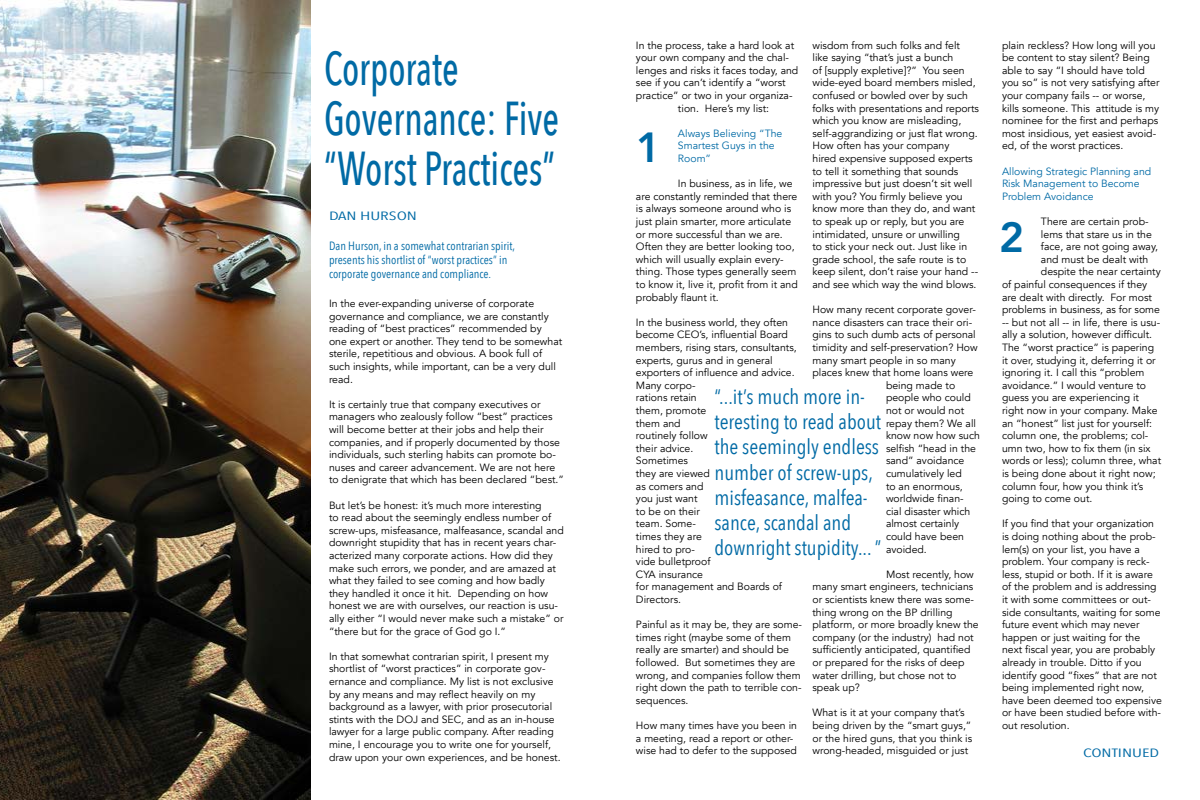
<style>
.page{position:relative;width:1200px;height:800px;background:#fff}
.page>*{position:absolute;margin:0;border:0;box-sizing:border-box;transform-origin:0 0}
.t1{font:500 47.5px/50px "Avenir Next Condensed";color:#006aa5;scale:.8 1}
.t2{font:800 42px "Avenir";color:#006aa5}
.t3{font:21px/25.2px "Avenir Next Condensed";color:#006aa5}
.t4{font:12px/14.4px "Avenir Next Condensed";color:#006aa5}
.t5{font:12px "Avenir Next Condensed";color:#006aa5;scale:1.5 1}
.t6{font:10.5px/12.6px "Avenir";color:#000}
.t7{font:10.5px/12.6px "Avenir";color:#006aa5}
</style>
<div class="page">
<img style="left:0;top:0;width:311px;height:800px">
<h1 class="t1" style="left:324px;top:43px;width:296px">Corporate<br>Governance: Five “Worst Practices”</h1>
<p class="t5" style="left:329px;top:205px;width:60px">DAN HURSON</p>
<p class="t4" style="left:329px;top:238px;width:188px">Dan Hurson, in a somewhat contrarian spirit, presents his shortlist of “worst practices” in corporate governance and compliance.</p>
<p class="t6" style="left:329px;top:297px;width:235px">In the ever-expanding universe of corporate governance and compliance, we are constantly reading of “best practices” recommended by<br>one expert or another. They tend to be somewhat sterile, repetitious and obvious. A book full of such insights, while important, can be a very dull read.</p>
<p class="t6" style="left:329px;top:398px;width:237px">It is certainly true that company executives or managers who zealously follow “best” practices will become better at their jobs and help their companies, and if properly documented by those individuals, such sterling habits can promote bo&shy;nuses and career advancement. We are not here to denigrate that which has been declared “best.”</p>
<p class="t6" style="left:329px;top:499px;width:236px">But let’s be honest: it’s much more interesting<br>to read about the seemingly endless number of screw-ups, misfeasance, malfeasance, scandal and downright stupidity that has in recent years char&shy;acterized many corporate actions. How did they make such errors, we ponder, and are amazed at what they failed to see coming and how badly they handled it once it hit. Depending on how honest we are with ourselves, our reaction is usu&shy;ally either “I would never make such a mistake” or “there but for the grace of God go I.”</p>
<p class="t6" style="left:329px;top:650px;width:233px">In that somewhat contrarian spirit, I present my shortlist of “worst practices” in corporate gov&shy;ernance and compliance. My list is not exclusive by any means and may reflect heavily on my background as a lawyer, with prior prosecutorial stints with the DOJ and SEC, and as an in-house lawyer for a large public company. After reading mine, I encourage you to write one for yourself, draw upon your own experiences, and be honest.</p>
<p class="t6" style="left:813px;top:39px;width:168px">wisdom from such folks and felt<br>like saying “that’s just a bunch<br>of [supply expletive]?” You seen wide-eyed board members misled, confused or bowled over by such folks with presentations and reports which you know are misleading, self-aggrandizing or just flat wrong.<br>How often has your company<br>hired expensive supposed experts to tell it something that sounds impressive but just doesn’t sit well with you? You firmly believe you know more than they do, and want to speak up or reply, but you are intimidated, unsure or unwilling<br>to stick your neck out. Just like in grade school, the safe route is to keep silent, don’t raise your hand -- and see which way the wind blows.</p>
<p class="t6" style="left:813px;top:303px;width:165px">How many recent corporate gover-</p>
<p class="t6" style="left:813px;top:316px;width:161px">nance disasters can trace their ori-</p>
<p class="t6" style="left:813px;top:329px;width:165px">gins to such dumb acts of personal</p>
<p class="t6" style="left:813px;top:341px;width:167px">timidity and self-preservation? How</p>
<p class="t6" style="left:813px;top:354px;width:145px">many smart people in so many</p>
<p class="t6" style="left:813px;top:366px;width:162px">places knew that home loans were</p>
<p class="t6" style="left:886px;top:379px;width:71px">being made to</p>
<p class="t6" style="left:886px;top:392px;width:86px">people who could</p>
<p class="t6" style="left:886px;top:404px;width:80px">not or would not</p>
<p class="t6" style="left:886px;top:417px;width:92px">repay them? We all</p>
<p class="t6" style="left:886px;top:429px;width:95px">know now how such</p>
<p class="t6" style="left:886px;top:442px;width:92px">selfish “head in the</p>
<p class="t6" style="left:886px;top:455px;width:80px">sand” avoidance</p>
<p class="t6" style="left:886px;top:467px;width:77px">cumulatively led</p>
<p class="t6" style="left:886px;top:480px;width:78px">to an enormous,</p>
<p class="t6" style="left:886px;top:492px;width:79px">worldwide finan-</p>
<p class="t6" style="left:886px;top:505px;width:86px">cial disaster which</p>
<p class="t6" style="left:886px;top:518px;width:75px">almost certainly</p>
<p class="t6" style="left:886px;top:530px;width:80px">could have been</p>
<p class="t6" style="left:886px;top:543px;width:42px">avoided.</p>
<p class="t6" style="left:813px;top:568px;width:168px;text-indent:74px">Most recently, how many smart engineers, technicians or scientists knew there was some&shy;thing wrong on the BP drilling platform, or more broadly knew the company (or the industry) had not sufficiently anticipated, quantified or prepared for the risks of deep water drilling, but chose not to speak up?</p>
<p class="t6" style="left:813px;top:707px;width:161px">What is it at your company that’s being driven by the “smart guys,” or the hired guns, that you think is wrong-headed, misguided or just</p>
<p class="t6" style="left:636px;top:39px;width:160px">In the process, take a hard look at</p>
<p class="t6" style="left:636px;top:51px;width:155px">your own company and the chal-</p>
<p class="t6" style="left:636px;top:64px;width:164px">lenges and risks it faces today, and</p>
<p class="t6" style="left:636px;top:77px;width:151px">see if you can’t identify a “worst</p>
<p class="t6" style="left:636px;top:89px;width:158px">practice” or two in your organiza-</p>
<p class="t6" style="left:678px;top:102px;width:93px">tion. Here’s my list:</p>
<p class="t7" style="left:678px;top:127px;width:106px">Always Believing “The<br>Smartest Guys in the<br>Room”</p>
<p class="t6" style="left:636px;top:177px;width:163px;text-indent:42px">In business, as in life, we are constantly reminded that there is always someone around who is just plain smarter, more articulate or more successful than we are.<br>Often they are better looking too, which will usually explain every&shy;thing. Those types generally seem to know it, live it, profit from it and probably flaunt it.</p>
<p class="t6" style="left:636px;top:316px;width:162px">In the business world, they often become CEO’s, influential Board members, rising stars, consultants, experts, gurus and in general exporters of influence and advice.<br>Many corpo-<br>rations retain<br>them, promote<br>them and<br>routinely follow<br>their advice.<br>Sometimes<br>they are viewed<br>as comers and<br>you just want<br>to be on their<br>team. Some-<br>times they are<br>hired to pro-<br>vide bulletproof<br>CYA insurance<br>for management and Boards of<br>Directors.</p>
<p class="t6" style="left:636px;top:618px;width:168px">Painful as it may be, they are some&shy;times right (maybe some of them really are smarter) and should be followed. But sometimes they are wrong, and companies follow them right down the path to terrible con&shy;sequences.</p>
<p class="t6" style="left:636px;top:719px;width:163px">How many times have you been in a meeting, read a report or other&shy;wise had to defer to the supposed</p>
<h2 class="t2" style="left:636px;top:115px;width:26px">1</h2>
<h3 class="t3" style="left:714px;top:383px;width:169px">“...it’s much more in&shy;teresting to read about the seemingly endless number of screw-ups, misfeasance, malfea&shy;sance, scandal and downright stupidity... ”</h3>
<p class="t6" style="left:1002px;top:39px;width:159px">plain reckless? How long will you be content to stay silent? Being able to say “I should have told you so” is not very satisfying after your company fails -- or worse, kills someone. This attitude is my nominee for the first and perhaps most insidious, yet easiest avoid&shy;ed, of the worst practices.</p>
<p class="t7" style="left:1002px;top:165px;width:151px">Allowing Strategic Planning and<br>Risk Management to Become<br>Problem Avoidance</p>
<p class="t6" style="left:1041px;top:215px;width:109px">There are certain prob-</p>
<p class="t6" style="left:1041px;top:228px;width:113px">lems that stare us in the</p>
<p class="t6" style="left:1041px;top:240px;width:119px">face, are not going away,</p>
<p class="t6" style="left:1041px;top:253px;width:109px">and must be dealt with</p>
<p class="t6" style="left:1041px;top:266px;width:121px">despite the near certainty</p>
<p class="t6" style="left:1002px;top:278px;width:147px">of painful consequences if they</p>
<p class="t6" style="left:1002px;top:291px;width:152px">are dealt with directly. For most</p>
<p class="t6" style="left:1002px;top:303px;width:160px">problems in business, as for some</p>
<p class="t6" style="left:1002px;top:316px;width:160px">-- but not all -- in life, there is usu-</p>
<p class="t6" style="left:1002px;top:329px;width:152px">ally a solution, however difficult.</p>
<p class="t6" style="left:1002px;top:341px;width:154px">The “worst practice” is papering</p>
<p class="t6" style="left:1002px;top:354px;width:155px">it over, studying it, deferring it or</p>
<p class="t6" style="left:1002px;top:366px;width:144px">ignoring it. I call this “problem</p>
<p class="t6" style="left:1002px;top:379px;width:146px">avoidance.” I would venture to</p>
<p class="t6" style="left:1002px;top:392px;width:139px">guess you are experiencing it</p>
<p class="t6" style="left:1002px;top:404px;width:157px">right now in your company. Make</p>
<p class="t6" style="left:1002px;top:417px;width:152px">an “honest” list just for yourself:</p>
<p class="t6" style="left:1002px;top:429px;width:148px">column one, the problems; col-</p>
<p class="t6" style="left:1002px;top:442px;width:150px">umn two, how to fix them (in six</p>
<p class="t6" style="left:1002px;top:455px;width:161px">words or less); column three, what</p>
<p class="t6" style="left:1002px;top:467px;width:155px">is being done about it right now;</p>
<p class="t6" style="left:1002px;top:480px;width:143px">column four, how you think it’s</p>
<p class="t6" style="left:1002px;top:492px;width:92px">going to come out.</p>
<p class="t6" style="left:1002px;top:518px;width:161px">If you find that your organization is doing nothing about the prob&shy;lem(s) on your list, you have a problem. Your company is reck&shy;less, stupid or both. If it is aware of the problem and is addressing it with some committees or out&shy;side consultants, waiting for some future event which may never happen or just waiting for the next fiscal year, you are probably already in trouble. Ditto if you identify good “fixes” that are not being implemented right now, have been deemed too expensive or have been studied before with&shy;out resolution.</p>
<h2 class="t2" style="left:999px;top:205px;width:26px">2</h2>
<p class="t5" style="left:1083px;top:742px;width:52px">CONTINUED</p>
</div>
